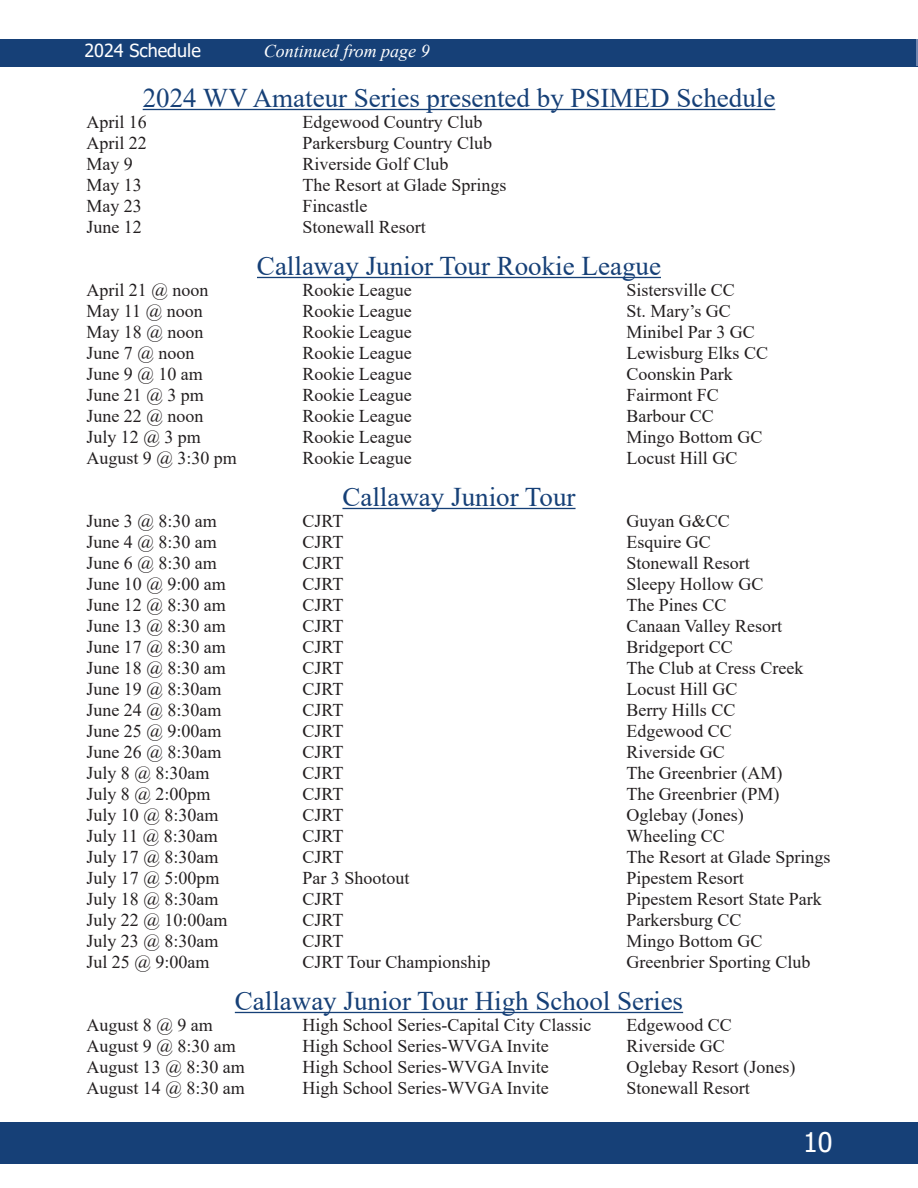
<style>
.page{position:relative;width:918px;height:1188px;background:#fff}
.page>*{position:absolute;margin:0;border:0;box-sizing:border-box;transform-origin:0 0}
.t1{font:27px "Times New Roman";color:#164077}
.t2{font:27px "Tahoma";color:#fff}
.t3{font:18px "Times New Roman";color:#231f20}
.t4{font:italic 18px "Times New Roman";color:#fff}
.t5{font:18px "Tahoma";color:#fff}
</style>
<div class="page">
<div style="left:0;top:1122px;width:918px;height:42px;background:#164077"></div>
<div style="left:0;top:39px;width:918px;height:28px;background:#164077"></div>
<hr style="left:143px;top:109px;width:632px;height:1px;background:#164077">
<hr style="left:257px;top:277px;width:404px;height:1px;background:#164077">
<hr style="left:342px;top:508px;width:234px;height:1px;background:#164077">
<hr style="left:235px;top:1012px;width:448px;height:1px;background:#164077">
<svg style="left:917px;top:39px;width:1px;height:27px"></svg>
<p class="t5" style="left:84px;top:38px;width:118px">2024 Schedule</p>
<p class="t4" style="left:264px;top:38px;width:167px">Continued from page 9</p>
<h1 class="t1" style="left:143px;top:78px;width:634px">2024 WV Amateur Series presented by PSIMED Schedule</h1>
<p class="t3" style="left:86px;top:109px;width:62px">April 16</p>
<p class="t3" style="left:302px;top:109px;width:181px">Edgewood Country Club</p>
<p class="t3" style="left:86px;top:130px;width:62px">April 22</p>
<p class="t3" style="left:302px;top:130px;width:191px">Parkersburg Country Club</p>
<p class="t3" style="left:86px;top:151px;width:48px">May 9</p>
<p class="t3" style="left:302px;top:151px;width:147px">Riverside Golf Club</p>
<p class="t3" style="left:86px;top:172px;width:57px">May 13</p>
<p class="t3" style="left:302px;top:172px;width:205px">The Resort at Glade Springs</p>
<p class="t3" style="left:86px;top:193px;width:57px">May 23</p>
<p class="t3" style="left:302px;top:193px;width:66px">Fincastle</p>
<p class="t3" style="left:86px;top:214px;width:57px">June 12</p>
<p class="t3" style="left:302px;top:214px;width:125px">Stonewall Resort</p>
<h1 class="t1" style="left:257px;top:246px;width:406px">Callaway Junior Tour Rookie League</h1>
<p class="t3" style="left:86px;top:277px;width:124px">April 21 @ noon</p>
<p class="t3" style="left:302px;top:277px;width:111px">Rookie League</p>
<p class="t3" style="left:626px;top:277px;width:110px">Sistersville CC</p>
<p class="t3" style="left:86px;top:298px;width:118px">May 11 @ noon</p>
<p class="t3" style="left:302px;top:298px;width:111px">Rookie League</p>
<p class="t3" style="left:626px;top:298px;width:106px">St. Mary’s GC</p>
<p class="t3" style="left:86px;top:319px;width:119px">May 18 @ noon</p>
<p class="t3" style="left:302px;top:319px;width:111px">Rookie League</p>
<p class="t3" style="left:626px;top:319px;width:130px">Minibel Par 3 GC</p>
<p class="t3" style="left:86px;top:340px;width:110px">June 7 @ noon</p>
<p class="t3" style="left:302px;top:340px;width:111px">Rookie League</p>
<p class="t3" style="left:626px;top:340px;width:143px">Lewisburg Elks CC</p>
<p class="t3" style="left:86px;top:361px;width:118px">June 9 @ 10 am</p>
<p class="t3" style="left:302px;top:361px;width:111px">Rookie League</p>
<p class="t3" style="left:626px;top:361px;width:108px">Coonskin Park</p>
<p class="t3" style="left:86px;top:382px;width:119px">June 21 @ 3 pm</p>
<p class="t3" style="left:302px;top:382px;width:111px">Rookie League</p>
<p class="t3" style="left:626px;top:382px;width:94px">Fairmont FC</p>
<p class="t3" style="left:86px;top:403px;width:119px">June 22 @ noon</p>
<p class="t3" style="left:302px;top:403px;width:111px">Rookie League</p>
<p class="t3" style="left:626px;top:403px;width:89px">Barbour CC</p>
<p class="t3" style="left:86px;top:424px;width:116px">July 12 @ 3 pm</p>
<p class="t3" style="left:302px;top:424px;width:111px">Rookie League</p>
<p class="t3" style="left:626px;top:424px;width:138px">Mingo Bottom GC</p>
<p class="t3" style="left:86px;top:445px;width:152px">August 9 @ 3:30 pm</p>
<p class="t3" style="left:302px;top:445px;width:111px">Rookie League</p>
<p class="t3" style="left:626px;top:445px;width:113px">Locust Hill GC</p>
<h1 class="t1" style="left:342px;top:477px;width:235px">Callaway Junior Tour</h1>
<p class="t3" style="left:86px;top:508px;width:132px">June 3 @ 8:30 am</p>
<p class="t3" style="left:302px;top:508px;width:42px">CJRT</p>
<p class="t3" style="left:626px;top:508px;width:105px">Guyan G&amp;CC</p>
<p class="t3" style="left:86px;top:529px;width:132px">June 4 @ 8:30 am</p>
<p class="t3" style="left:302px;top:529px;width:42px">CJRT</p>
<p class="t3" style="left:626px;top:529px;width:86px">Esquire GC</p>
<p class="t3" style="left:86px;top:550px;width:132px">June 6 @ 8:30 am</p>
<p class="t3" style="left:302px;top:550px;width:42px">CJRT</p>
<p class="t3" style="left:626px;top:550px;width:125px">Stonewall Resort</p>
<p class="t3" style="left:86px;top:571px;width:141px">June 10 @ 9:00 am</p>
<p class="t3" style="left:302px;top:571px;width:42px">CJRT</p>
<p class="t3" style="left:626px;top:571px;width:138px">Sleepy Hollow GC</p>
<p class="t3" style="left:86px;top:592px;width:141px">June 12 @ 8:30 am</p>
<p class="t3" style="left:302px;top:592px;width:42px">CJRT</p>
<p class="t3" style="left:626px;top:592px;width:102px">The Pines CC</p>
<p class="t3" style="left:86px;top:613px;width:141px">June 13 @ 8:30 am</p>
<p class="t3" style="left:302px;top:613px;width:42px">CJRT</p>
<p class="t3" style="left:626px;top:613px;width:157px">Canaan Valley Resort</p>
<p class="t3" style="left:86px;top:634px;width:141px">June 17 @ 8:30 am</p>
<p class="t3" style="left:302px;top:634px;width:42px">CJRT</p>
<p class="t3" style="left:626px;top:634px;width:108px">Bridgeport CC</p>
<p class="t3" style="left:86px;top:655px;width:141px">June 18 @ 8:30 am</p>
<p class="t3" style="left:302px;top:655px;width:42px">CJRT</p>
<p class="t3" style="left:626px;top:655px;width:178px">The Club at Cress Creek</p>
<p class="t3" style="left:86px;top:676px;width:137px">June 19 @ 8:30am</p>
<p class="t3" style="left:302px;top:676px;width:42px">CJRT</p>
<p class="t3" style="left:626px;top:676px;width:113px">Locust Hill GC</p>
<p class="t3" style="left:86px;top:697px;width:137px">June 24 @ 8:30am</p>
<p class="t3" style="left:302px;top:697px;width:42px">CJRT</p>
<p class="t3" style="left:626px;top:697px;width:111px">Berry Hills CC</p>
<p class="t3" style="left:86px;top:718px;width:137px">June 25 @ 9:00am</p>
<p class="t3" style="left:302px;top:718px;width:42px">CJRT</p>
<p class="t3" style="left:626px;top:718px;width:107px">Edgewood CC</p>
<p class="t3" style="left:86px;top:739px;width:137px">June 26 @ 8:30am</p>
<p class="t3" style="left:302px;top:739px;width:42px">CJRT</p>
<p class="t3" style="left:626px;top:739px;width:100px">Riverside GC</p>
<p class="t3" style="left:86px;top:760px;width:125px">July 8 @ 8:30am</p>
<p class="t3" style="left:302px;top:760px;width:42px">CJRT</p>
<p class="t3" style="left:626px;top:760px;width:157px">The Greenbrier (AM)</p>
<p class="t3" style="left:86px;top:781px;width:126px">July 8 @ 2:00pm</p>
<p class="t3" style="left:302px;top:781px;width:42px">CJRT</p>
<p class="t3" style="left:626px;top:781px;width:154px">The Greenbrier (PM)</p>
<p class="t3" style="left:86px;top:802px;width:134px">July 10 @ 8:30am</p>
<p class="t3" style="left:302px;top:802px;width:42px">CJRT</p>
<p class="t3" style="left:626px;top:802px;width:119px">Oglebay (Jones)</p>
<p class="t3" style="left:86px;top:823px;width:133px">July 11 @ 8:30am</p>
<p class="t3" style="left:302px;top:823px;width:42px">CJRT</p>
<p class="t3" style="left:626px;top:823px;width:100px">Wheeling CC</p>
<p class="t3" style="left:86px;top:844px;width:134px">July 17 @ 8:30am</p>
<p class="t3" style="left:302px;top:844px;width:42px">CJRT</p>
<p class="t3" style="left:626px;top:844px;width:205px">The Resort at Glade Springs</p>
<p class="t3" style="left:86px;top:865px;width:135px">July 17 @ 5:00pm</p>
<p class="t3" style="left:302px;top:865px;width:109px">Par 3 Shootout</p>
<p class="t3" style="left:626px;top:865px;width:119px">Pipestem Resort</p>
<p class="t3" style="left:86px;top:886px;width:134px">July 18 @ 8:30am</p>
<p class="t3" style="left:302px;top:886px;width:42px">CJRT</p>
<p class="t3" style="left:626px;top:886px;width:197px">Pipestem Resort State Park</p>
<p class="t3" style="left:86px;top:907px;width:143px">July 22 @ 10:00am</p>
<p class="t3" style="left:302px;top:907px;width:42px">CJRT</p>
<p class="t3" style="left:626px;top:907px;width:117px">Parkersburg CC</p>
<p class="t3" style="left:86px;top:928px;width:134px">July 23 @ 8:30am</p>
<p class="t3" style="left:302px;top:928px;width:42px">CJRT</p>
<p class="t3" style="left:626px;top:928px;width:138px">Mingo Bottom GC</p>
<p class="t3" style="left:86px;top:949px;width:125px">Jul 25 @ 9:00am</p>
<p class="t3" style="left:302px;top:949px;width:190px">CJRT Tour Championship</p>
<p class="t3" style="left:626px;top:949px;width:185px">Greenbrier Sporting Club</p>
<h1 class="t1" style="left:235px;top:981px;width:450px">Callaway Junior Tour High School Series</h1>
<p class="t3" style="left:86px;top:1012px;width:128px">August 8 @ 9 am</p>
<p class="t3" style="left:302px;top:1012px;width:291px">High School Series-Capital City Classic</p>
<p class="t3" style="left:626px;top:1012px;width:107px">Edgewood CC</p>
<p class="t3" style="left:86px;top:1033px;width:151px">August 9 @ 8:30 am</p>
<p class="t3" style="left:302px;top:1033px;width:248px">High School Series-WVGA Invite</p>
<p class="t3" style="left:626px;top:1033px;width:100px">Riverside GC</p>
<p class="t3" style="left:86px;top:1054px;width:160px">August 13 @ 8:30 am</p>
<p class="t3" style="left:302px;top:1054px;width:248px">High School Series-WVGA Invite</p>
<p class="t3" style="left:626px;top:1054px;width:170px">Oglebay Resort (Jones)</p>
<p class="t3" style="left:86px;top:1075px;width:160px">August 14 @ 8:30 am</p>
<p class="t3" style="left:302px;top:1075px;width:248px">High School Series-WVGA Invite</p>
<p class="t3" style="left:626px;top:1075px;width:125px">Stonewall Resort</p>
<h1 class="t2" style="left:803px;top:1124px;width:31px">10</h1>
</div>
